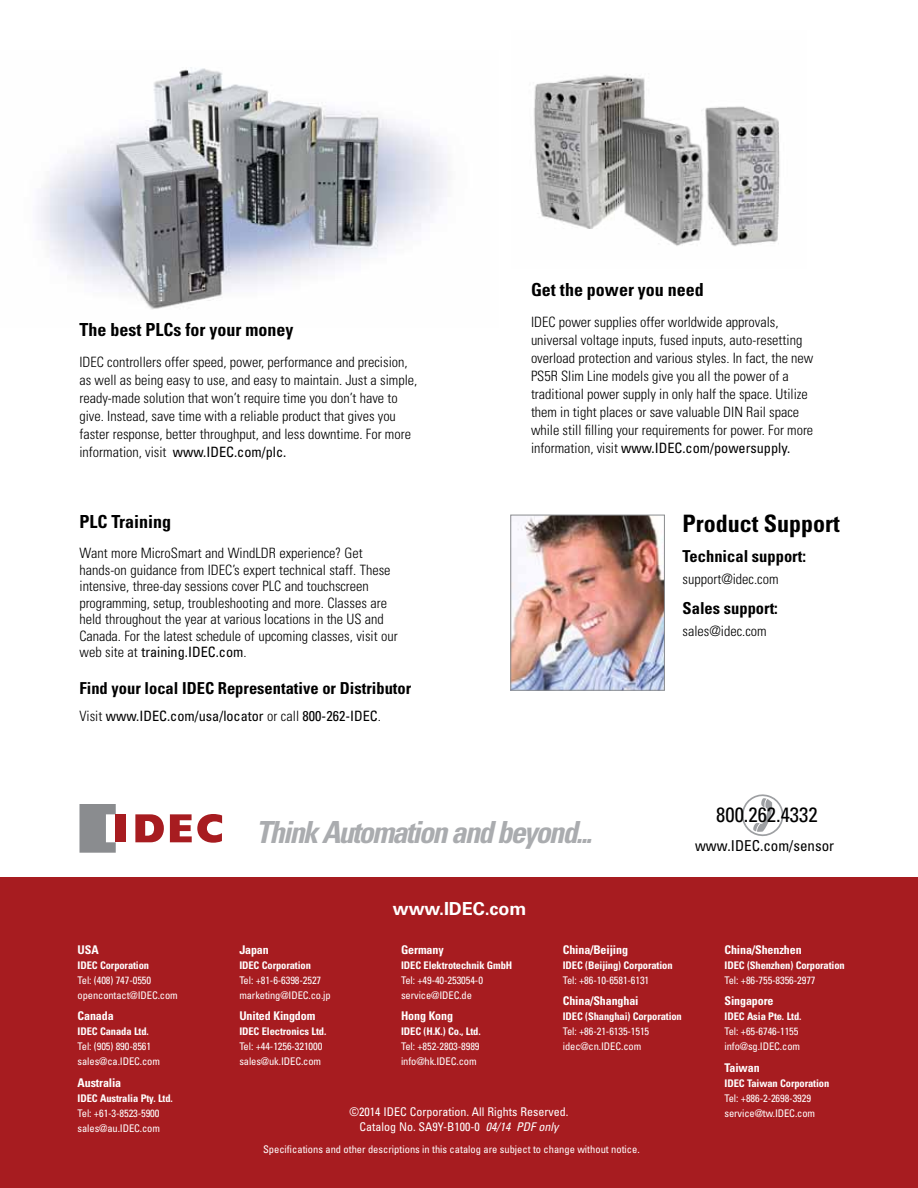
<style>
.page{position:relative;width:918px;height:1188px;background:#fff}
.page>*{position:absolute;margin:0;border:0;box-sizing:border-box;transform-origin:0 0}
.t1{font:italic 700 condensed 30.45px "Univers LT Std";letter-spacing:-.06em;color:#aaacaf}
.t2{font:700 condensed 24px "Univers LT Std";color:#000}
.t3{font:condensed 20.7px "Univers LT Std";color:#000}
.t4{font:700 condensed 18px "Univers LT Std";color:#000}
.t5{font:700 18px "Univers LT Std";letter-spacing:-.005em;color:#fff}
.t6{font:700 condensed 16.5px "Univers LT Std";color:#000}
.t7{font:condensed 15px "Univers LT Std";color:#000}
.t8{font:300 condensed 14.25px/18px "Univers LT Std";color:#000}
.t9{font:condensed 14.25px "Univers LT Std";color:#000}
.t10{font:700 condensed 12px "Univers LT Std";letter-spacing:-.01em;color:#fff}
.t11{font:condensed 12px/14.4px "Univers LT Std";color:#fff;text-align:center}
.t12{font:condensed 10.5px/15px "Univers LT Std";letter-spacing:-.01em;color:#fff}
.t13{font:700 condensed 10.5px "Univers LT Std";letter-spacing:-.01em;color:#fff}
.s1{font-weight:400}
.s2{font-weight:300}
.s3{font-style:italic}
</style>
<div class="page">
<div style="left:0;top:878px;width:918px;height:310px;background:#a71c20"></div>
<svg style="left:79px;top:804px;width:37px;height:49px;background:#9d9c9f"></svg>
<svg style="left:135px;top:814px;width:29px;height:28px"></svg>
<div style="left:116px;top:814px;width:10px;height:28px;background:#a71c20"></div>
<svg style="left:170px;top:814px;width:52px;height:29px"></svg>
<img style="left:534px;top:74px;width:246px;height:172px">
<img style="left:38px;top:67px;width:410px;height:243px">
<img style="left:512px;top:517px;width:151px;height:172px">
<div style="left:510px;top:515px;width:155px;height:176px;border:1px solid #8a8c8f"></div>
<p class="t4" style="left:80px;top:318px;width:215px">The best PLCs for your money</p>
<p class="t8" style="left:80px;top:353px;width:339px">IDEC controllers offer speed, power, performance and precision, as well as being easy to use, and easy to maintain. Just a simple, ready-made solution that won’t require time you don’t have to give. Instead, save time with a reliable product that gives you faster response, better throughput, and less downtime. For more information, visit <span class="s1">www.IDEC.com/plc.</span></p>
<p class="t4" style="left:80px;top:511px;width:93px">PLC Training</p>
<p class="t8" style="left:80px;top:545px;width:320px;line-height:16.5px">Want more MicroSmart and WindLDR experience? Get hands-on guidance from IDEC’s expert technical staff. These intensive, three-day sessions cover PLC and touchscreen programming, setup, troubleshooting and more. Classes are held throughout the year at various locations in the US and Canada. For the latest schedule of upcoming classes, visit our web site at <span class="s1">training.IDEC.com</span>.</p>
<p class="t6" style="left:80px;top:678px;width:333px">Find your local IDEC Representative or Distributor</p>
<p class="t9" style="left:80px;top:707px;width:303px"><span class="s2">Visit</span> www.IDEC.com/usa/locator <span class="s2">or call</span> 800-262-IDEC<span class="s2">.</span></p>
<p class="t4" style="left:531px;top:278px;width:174px">Get the power you need</p>
<p class="t8" style="left:531px;top:313px;width:284px">IDEC power supplies offer worldwide approvals, universal voltage inputs, fused inputs, auto-resetting overload protection and various styles. In fact, the new PS5R Slim Line models give you all the power of a traditional power supply in only half the space. Utilize them in tight places or save valuable DIN Rail space while still filling your requirements for power. For more information, visit <span class="s1">www.IDEC.com/powersupply.</span></p>
<h2 class="t2" style="left:683px;top:509px;width:159px">Product Support</h2>
<p class="t6" style="left:683px;top:546px;width:125px">Technical support:</p>
<p class="t8" style="left:683px;top:570px;width:98px">support@idec.com</p>
<p class="t6" style="left:683px;top:598px;width:97px">Sales support:</p>
<p class="t8" style="left:683px;top:622px;width:86px">sales@idec.com</p>
<p class="t10" style="left:78px;top:942px;width:23px">USA</p>
<p class="t13" style="left:78px;top:958px;width:73px">IDEC Corporation</p>
<p class="t12" style="left:78px;top:972px;width:102px">Tel: (408) 747-0550 opencontact@IDEC.com</p>
<p class="t10" style="left:78px;top:1009px;width:38px">Canada</p>
<p class="t13" style="left:78px;top:1025px;width:73px">IDEC Canada Ltd.</p>
<p class="t12" style="left:78px;top:1039px;width:84px">Tel: (905) 890-8561 sales@ca.IDEC.com</p>
<p class="t10" style="left:78px;top:1076px;width:45px">Australia</p>
<p class="t13" style="left:78px;top:1092px;width:97px">IDEC Australia Pty. Ltd.</p>
<p class="t12" style="left:78px;top:1106px;width:84px">Tel: +61-3-8523-5900 sales@au.IDEC.com</p>
<h1 class="t1" style="left:256px;top:814px;width:338px">Think Automation and beyond...</h1>
<h3 class="t3" style="left:716px;top:802px;width:103px">800.262.4332</h3>
<p class="t7" style="left:695px;top:836px;width:141px">www.IDEC.com/sensor</p>
<p class="t10" style="left:239px;top:942px;width:31px">Japan</p>
<p class="t13" style="left:239px;top:958px;width:73px">IDEC Corporation</p>
<p class="t12" style="left:239px;top:972px;width:93px">Tel: +81-6-6398-2527 marketing@IDEC.co.jp</p>
<p class="t10" style="left:239px;top:1009px;width:78px">United Kingdom</p>
<p class="t13" style="left:239px;top:1025px;width:89px">IDEC Electronics Ltd.</p>
<p class="t12" style="left:239px;top:1039px;width:85px">Tel: +44-1256-321000 sales@uk.IDEC.com</p>
<p class="t5" style="left:393px;top:898px;width:135px">www.IDEC.com</p>
<p class="t10" style="left:401px;top:942px;width:44px">Germany</p>
<p class="t13" style="left:401px;top:958px;width:113px">IDEC Elektrotechnik GmbH</p>
<p class="t12" style="left:401px;top:972px;width:83px">Tel: +49-40-253054-0 service@IDEC.de</p>
<p class="t10" style="left:401px;top:1009px;width:53px">Hong Kong</p>
<p class="t13" style="left:401px;top:1025px;width:81px">IDEC (H.K.) Co., Ltd.</p>
<p class="t12" style="left:401px;top:1039px;width:80px">Tel: +852-2803-8989 info@hk.IDEC.com</p>
<p class="t10" style="left:563px;top:942px;width:67px">China/Beijing</p>
<p class="t13" style="left:563px;top:958px;width:111px">IDEC (Beijing) Corporation</p>
<p class="t12" style="left:563px;top:972px;width:88px">Tel: +86-10-6581-6131</p>
<p class="t10" style="left:563px;top:994px;width:77px">China/Shanghai</p>
<p class="t13" style="left:563px;top:1010px;width:121px">IDEC (Shanghai) Corporation</p>
<p class="t12" style="left:563px;top:1024px;width:88px">Tel: +86-21-6135-1515 idec@cn.IDEC.com</p>
<p class="t11" style="left:350px;top:1105px;width:220px">©2014 IDEC Corporation. All Rights Reserved.<br>Catalog No. SA9Y-B100-0 <span class="s3">04/14 PDF only</span></p>
<p class="t12" style="left:263px;top:1141px;width:378px">Specifications and other descriptions in this catalog are subject to change without notice.</p>
<p class="t10" style="left:725px;top:942px;width:79px">China/Shenzhen</p>
<p class="t13" style="left:725px;top:958px;width:122px">IDEC (Shenzhen) Corporation</p>
<p class="t12" style="left:725px;top:972px;width:93px">Tel: +86-755-8356-2977</p>
<p class="t10" style="left:725px;top:994px;width:51px">Singapore</p>
<p class="t13" style="left:725px;top:1010px;width:78px">IDEC Asia Pte. Ltd.</p>
<p class="t12" style="left:725px;top:1024px;width:77px">Tel: +65-6746-1155 info@sg.IDEC.com</p>
<p class="t10" style="left:725px;top:1061px;width:37px">Taiwan</p>
<p class="t13" style="left:725px;top:1077px;width:106px">IDEC Taiwan Corporation</p>
<p class="t12" style="left:725px;top:1091px;width:92px">Tel: +886-2-2698-3929 service@tw.IDEC.com</p>
</div>
